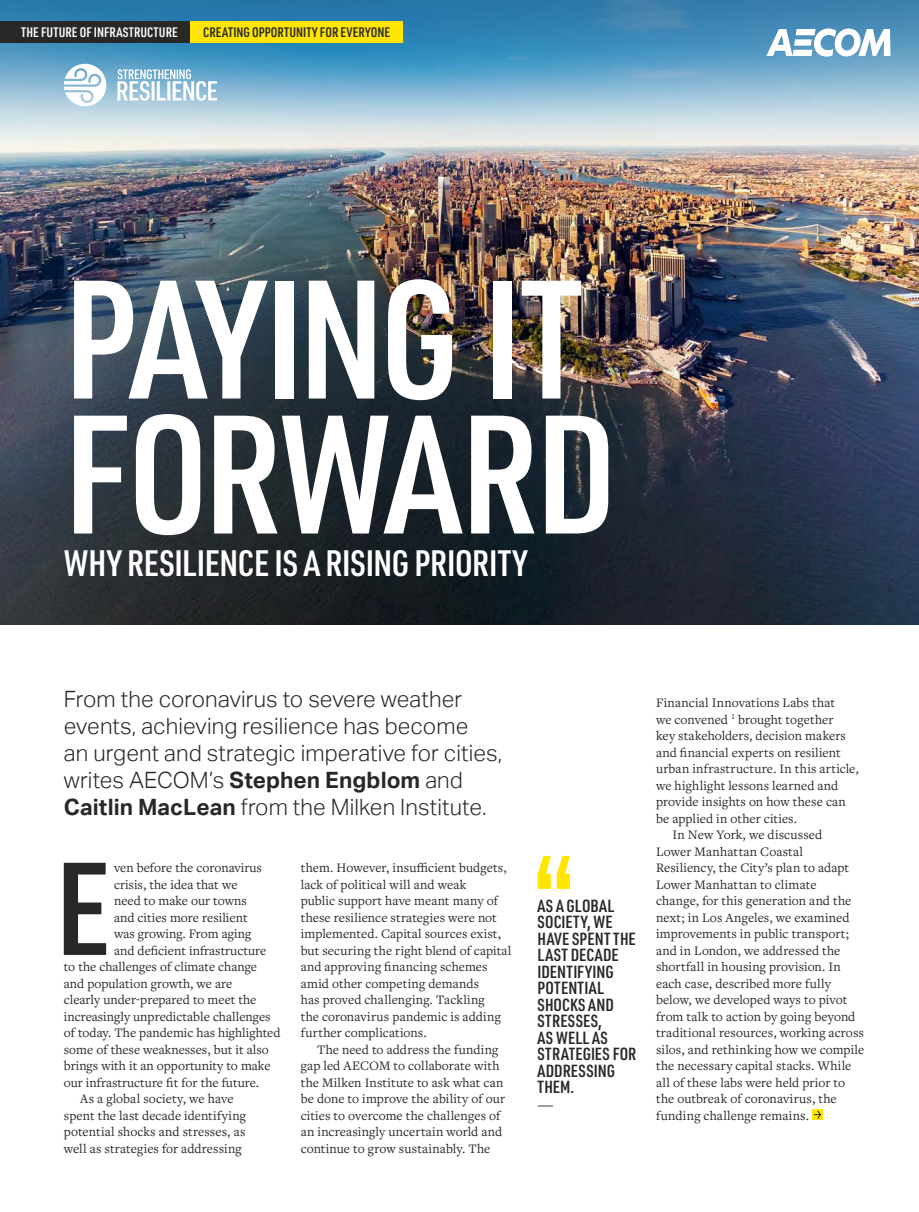
<style>
.page{position:relative;width:919px;height:1212px;background:#fff}
.page>*{position:absolute;margin:0;border:0;box-sizing:border-box;transform-origin:0 0}
.t1{font:600 165px/135px "URWDIN Cond";letter-spacing:-.02em;color:#fff}
.t2{font:600 129px "URWDIN Cond";color:#282827}
.t3{font:600 36px "URWDIN Cond";letter-spacing:-.005em;color:#fff}
.t4{font:300 22.5px/27px "AECOM Sans";letter-spacing:.005em;color:#282827}
.t5{font:600 17.25px/16.5px "URWDIN Cond";letter-spacing:.015em;color:#282827}
.t6{font:17.25px "Freight Text Pro";color:#282827}
.t7{font:13.5px/16.5px "Freight Text Pro";letter-spacing:.005em;color:#282827}
.t8{font:600 13.5px "URWDIN Cond";letter-spacing:.005em;color:#282827}
.t9{font:600 13.5px "URWDIN Cond";letter-spacing:.005em;color:#fff}
.s1{font-weight:700}
</style>
<div class="page">
<img style="left:0;top:0;width:918px;height:625px">
<div style="left:812px;top:1109px;width:10px;height:11px;background:#ffe500"></div>
<svg style="left:813px;top:1110px;width:8px;height:9px"></svg>
<svg style="left:537px;top:856px;width:33px;height:33px"></svg>
<div style="left:0;top:21px;width:190px;height:22px;background:#282827"></div>
<div style="left:190px;top:21px;width:213px;height:22px;background:#ffe500"></div>
<svg style="left:766px;top:28px;width:124px;height:29px"></svg>
<svg style="left:117px;top:69px;width:100px;height:32px"></svg>
<svg style="left:64px;top:64px;width:42px;height:42px"></svg>
<p class="t9" style="left:21px;top:23px;width:158px">THE FUTURE OF INFRASTRUCTURE</p>
<p class="t8" style="left:203px;top:23px;width:188px">CREATING OPPORTUNITY FOR EVERYONE</p>
<h1 class="t1" style="left:64px;top:266px;width:554px">PAYING IT<br>FORWARD</h1>
<h3 class="t3" style="left:64px;top:538px;width:465px">WHY RESILIENCE IS A RISING PRIORITY</h3>
<h3 class="t4" style="left:64px;top:686px;width:440px">From the coronavirus to severe weather events, achieving resilience has become<br>an urgent and strategic imperative for cities, writes AECOM’s <span class="s1">Stephen Engblom</span> and <span class="s1">Caitlin MacLean</span> from the Milken Institute.</h3>
<h2 class="t2" style="left:56px;top:822px;width:56px">E</h2>
<p class="t7" style="left:114px;top:859px;width:149px">ven before the coronavirus</p>
<p class="t7" style="left:114px;top:876px;width:125px">crisis, the idea that we</p>
<p class="t7" style="left:114px;top:892px;width:134px">need to make our towns</p>
<p class="t7" style="left:114px;top:909px;width:135px">and cities more resilient</p>
<p class="t7" style="left:114px;top:925px;width:139px">was growing. From aging</p>
<p class="t7" style="left:114px;top:942px;width:154px">and deficient infrastructure</p>
<p class="t7" style="left:64px;top:958px;width:195px">to the challenges of climate change</p>
<p class="t7" style="left:64px;top:975px;width:170px">and population growth, we are</p>
<p class="t7" style="left:64px;top:991px;width:194px">clearly under-prepared to meet the</p>
<p class="t7" style="left:64px;top:1008px;width:208px">increasingly unpredictable challenges</p>
<p class="t7" style="left:64px;top:1024px;width:218px">of today. The pandemic has highlighted</p>
<p class="t7" style="left:64px;top:1041px;width:206px">some of these weaknesses, but it also</p>
<p class="t7" style="left:64px;top:1057px;width:208px">brings with it an opportunity to make</p>
<p class="t7" style="left:64px;top:1074px;width:197px">our infrastructure fit for the future.</p>
<p class="t7" style="left:80px;top:1090px;width:155px">As a global society, we have</p>
<p class="t7" style="left:64px;top:1107px;width:184px">spent the last decade identifying</p>
<p class="t7" style="left:64px;top:1123px;width:183px">potential shocks and stresses, as</p>
<p class="t7" style="left:64px;top:1140px;width:179px">well as strategies for addressing</p>
<p class="t7" style="left:301px;top:859px;width:212px">them. However, insufficient budgets, lack of political will and weak<br>public support have meant many of these resilience strategies were not implemented. Capital sources exist, but securing the right blend of capital and approving financing schemes amid other competing demands<br>has proved challenging. Tackling<br>the coronavirus pandemic is adding further complications.</p>
<p class="t7" style="left:301px;top:1041px;width:206px;text-indent:16px">The need to address the funding gap led AECOM to collaborate with the Milken Institute to ask what can be done to improve the ability of our cities to overcome the challenges of an increasingly uncertain world and continue to grow sustainably. The</p>
<p class="t5" style="left:537px;top:896px;width:100px">AS A GLOBAL<br>SOCIETY, WE<br>HAVE SPENT THE<br>LAST DECADE<br>IDENTIFYING<br>POTENTIAL<br>SHOCKS AND<br>STRESSES,<br>AS WELL AS<br>STRATEGIES FOR<br>ADDRESSING<br>THEM.</p>
<p class="t6" style="left:537px;top:1093px;width:18px">—</p>
<p class="t7" style="left:656px;top:694px;width:180px">Financial Innovations Labs that</p>
<p class="t7" style="left:656px;top:711px;width:179px">we convened <sup>1</sup> brought together</p>
<p class="t7" style="left:656px;top:727px;width:191px">key stakeholders, decision makers</p>
<p class="t7" style="left:656px;top:744px;width:186px">and financial experts on resilient</p>
<p class="t7" style="left:656px;top:760px;width:204px">urban infrastructure. In this article,</p>
<p class="t7" style="left:656px;top:777px;width:184px">we highlight lessons learned and</p>
<p class="t7" style="left:656px;top:793px;width:191px">provide insights on how these can</p>
<p class="t7" style="left:656px;top:810px;width:143px">be applied in other cities.</p>
<p class="t7" style="left:672px;top:826px;width:151px">In New York, we discussed</p>
<p class="t7" style="left:656px;top:843px;width:149px">Lower Manhattan Coastal</p>
<p class="t7" style="left:656px;top:859px;width:195px">Resiliency, the City’s plan to adapt</p>
<p class="t7" style="left:656px;top:876px;width:162px">Lower Manhattan to climate</p>
<p class="t7" style="left:656px;top:892px;width:197px">change, for this generation and the</p>
<p class="t7" style="left:656px;top:909px;width:195px">next; in Los Angeles, we examined</p>
<p class="t7" style="left:656px;top:925px;width:194px">improvements in public transport;</p>
<p class="t7" style="left:656px;top:942px;width:186px">and in London, we addressed the</p>
<p class="t7" style="left:656px;top:958px;width:186px">shortfall in housing provision. In</p>
<p class="t7" style="left:656px;top:975px;width:176px">each case, described more fully</p>
<p class="t7" style="left:656px;top:991px;width:193px">below, we developed ways to pivot</p>
<p class="t7" style="left:656px;top:1008px;width:201px">from talk to action by going beyond</p>
<p class="t7" style="left:656px;top:1024px;width:209px">traditional resources, working across</p>
<p class="t7" style="left:656px;top:1041px;width:210px">silos, and rethinking how we compile</p>
<p class="t7" style="left:656px;top:1057px;width:197px">the necessary capital stacks. While</p>
<p class="t7" style="left:656px;top:1074px;width:190px">all of these labs were held prior to</p>
<p class="t7" style="left:656px;top:1090px;width:182px">the outbreak of coronavirus, the</p>
<p class="t7" style="left:656px;top:1107px;width:154px">funding challenge remains.</p>
</div>
